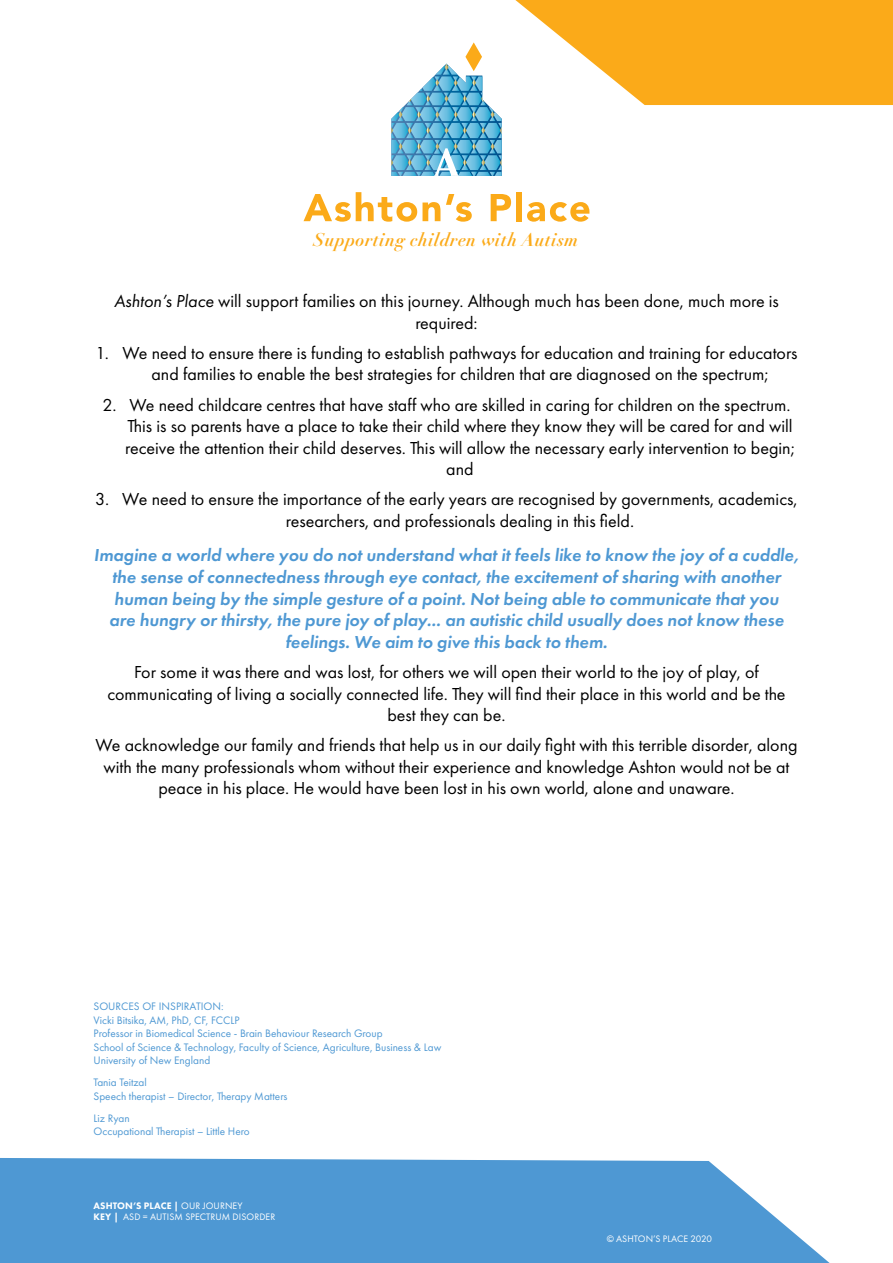
<style>
.page{position:relative;width:893px;height:1263px;background:#fff}
.page>*{position:absolute;margin:0;border:0;box-sizing:border-box;transform-origin:0 0}
.t1{font:italic 700 18.15px "Didot LT Pro";letter-spacing:.02em;color:#fbaa19}
.t2{font:18px/21.6px "Futura PT";color:#000;text-align:center}
.t3{font:italic 600 18px/21.6px "Futura PT";color:#4e98d3;text-align:center}
.t4{font:11.25px "Futura PT";color:#4e98d3}
.t5{font:9.75px "Futura PT";letter-spacing:.01em;color:#fff}
.t6{font:800 9.75px "Futura PT";letter-spacing:.01em;color:#fff}
.s1{font-style:italic}
.s2{font-weight:400}
.s3{font-weight:800}
</style>
<div class="page">
<svg style="left:0;top:1158px;width:830px;height:105px;fill:#4e98d3"></svg>
<svg style="left:515px;top:0;width:378px;height:105px"></svg>
<svg style="left:391px;top:42px;width:111px;height:134px"></svg>
<svg style="left:303px;top:192px;width:137px;height:30px"></svg>
<svg style="left:446px;top:194px;width:26px;height:28px"></svg>
<svg style="left:491px;top:194px;width:20px;height:27px"></svg>
<div style="left:516px;top:192px;width:6px;height:29px;background:#fbaa19"></div>
<svg style="left:527px;top:202px;width:62px;height:20px"></svg>
<p class="t1" style="left:313px;top:228px;width:267px">Supporting children with Autism</p>
<p class="t2" style="left:114px;top:290px;width:666px"><span class="s1">Ashton’s Place</span> will support families on this journey. Although much has been done, much more is required:</p>
<p class="t2" style="left:151px;top:342px;width:647px;text-align:left;text-indent:-56px">1. We need to ensure there is funding to establish pathways for education and training for educators and families to enable the best strategies for children that are diagnosed on the spectrum;</p>
<p class="t2" style="left:102px;top:394px;width:690px">2. We need childcare centres that have staff who are skilled in caring for children on the spectrum.</p>
<p class="t2" style="left:127px;top:415px;width:667px">This is so parents have a place to take their child where they know they will be cared for and will</p>
<p class="t2" style="left:125px;top:437px;width:671px">receive the attention their child deserves. This will allow the necessary early intervention to begin;</p>
<p class="t2" style="left:446px;top:458px;width:29px">and</p>
<p class="t2" style="left:286px;top:489px;width:513px;text-align:left;text-indent:-190px">3. We need to ensure the importance of the early years are recognised by governments, academics, researchers, and professionals dealing in this field.</p>
<p class="t3" style="left:94px;top:544px;width:706px">Imagine a world where you do not understand what it feels like to know the joy of a cuddle, the sense of connectedness through eye contact, the excitement of sharing with another human being by the simple gesture of a point. Not being able to communicate that you<br>are hungry or thirsty, the pure joy of play... an autistic child usually does not know these feelings. We aim to give this back to them.</p>
<p class="t2" style="left:107px;top:661px;width:680px">For some it was there and was lost, for others we will open their world to the joy of play, of communicating of living a socially connected life. They will find their place in this world and be the best they can be.</p>
<p class="t2" style="left:95px;top:734px;width:704px">We acknowledge our family and friends that help us in our daily fight with this terrible disorder, along with the many professionals whom without their experience and knowledge Ashton would not be at peace in his place. He would have been lost in his own world, alone and unaware.</p>
<p class="t4" style="left:94px;top:1000px;width:132px">SOURCES OF INSPIRATION:</p>
<p class="t4" style="left:94px;top:1013px;width:148px">Vicki Bitsika, AM, PhD, CF, FCCLP</p>
<p class="t4" style="left:94px;top:1027px;width:291px">Professor in Biomedical Science - Brain Behaviour Research Group</p>
<p class="t4" style="left:94px;top:1040px;width:349px">School of Science &amp; Technology, Faculty of Science, Agriculture, Business &amp; Law</p>
<p class="t4" style="left:94px;top:1054px;width:118px">University of New England</p>
<p class="t4" style="left:94px;top:1076px;width:55px">Tania Teitzal</p>
<p class="t4" style="left:94px;top:1089px;width:195px">Speech therapist – Director, Therapy Matters</p>
<p class="t4" style="left:94px;top:1111px;width:38px">Liz Ryan</p>
<p class="t4" style="left:94px;top:1125px;width:158px">Occupational Therapist – Little Hero</p>
<p class="t6" style="left:94px;top:1199px;width:150px">ASHTON’S PLACE | <span class="s2">OUR JOURNEY</span></p>
<p class="t5" style="left:94px;top:1211px;width:183px"><span class="s3">KEY |</span> ASD = AUTISM SPECTRUM DISORDER</p>
<p class="t5" style="left:607px;top:1233px;width:107px">© ASHTON’S PLACE 2020</p>
</div>
